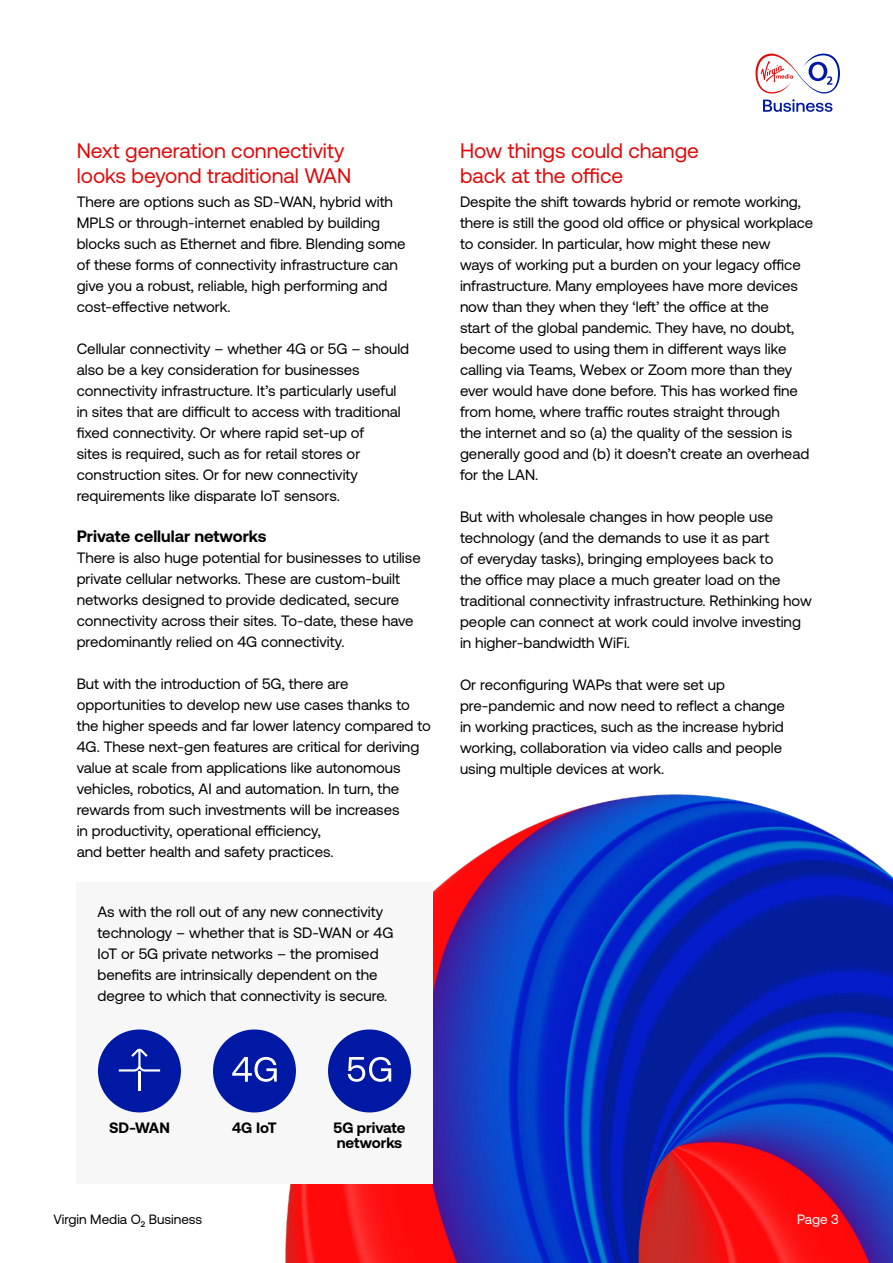
<style>
.page{position:relative;width:893px;height:1263px;background:#fff}
.page>*{position:absolute;margin:0;border:0;box-sizing:border-box;transform-origin:0 0}
.Heading_04{font:21px/25.5px "Aeonik Pro";color:#e10a0a}
.Bold_11pt{font:700 16.5px "Aeonik Pro";color:#000}
.t1{font:15px/21px "Aeonik Pro";color:#000}
.Sub_bold{font:700 15px/15px "Aeonik Pro";color:#000}
.t2{font:13.5px "Aeonik Pro";color:#000}
.t3{font:13.5px "Aeonik Pro";color:#fff}
</style>
<div class="page">
<img style="left:285px;top:794px;width:608px;height:469px">
<svg style="left:763px;top:99px;width:69px;height:13px"></svg>
<svg style="left:755px;top:54px;width:85px;height:39px"></svg>
<div style="left:77px;top:882px;width:356px;height:301px;background:#f7f7f7"></div>
<div style="left:328px;top:1029px;width:83px;height:83px;background:#0019a5;border-radius:50%"></div>
<div style="left:98px;top:1029px;width:83px;height:83px;background:#0019a5;border-radius:50%"></div>
<div style="left:213px;top:1029px;width:83px;height:83px;background:#0019a5;border-radius:50%"></div>
<svg style="left:348px;top:1057px;width:43px;height:25px"></svg>
<svg style="left:232px;top:1057px;width:45px;height:25px"></svg>
<svg style="left:119px;top:1048px;width:41px;height:23px"></svg>
<hr style="left:138px;top:1071px;width:3px;height:20px;background:#fff">
<p class="Heading_04" style="left:77px;top:138px;width:276px">Next generation connectivity looks beyond traditional WAN</p>
<p class="t1" style="left:77px;top:192px;width:330px">There are options such as SD-WAN, hybrid with MPLS or through-internet enabled by building blocks such as Ethernet and fibre. Blending some of these forms of connectivity infrastructure can give you a robust, reliable, high performing and cost-effective network.</p>
<p class="t1" style="left:77px;top:339px;width:334px">Cellular connectivity – whether 4G or 5G – should also be a key consideration for businesses connectivity infrastructure. It’s particularly useful in sites that are difficult to access with traditional fixed connectivity. Or where rapid set-up of<br>sites is required, such as for retail stores or construction sites. Or for new connectivity requirements like disparate IoT sensors.</p>
<p class="Bold_11pt" style="left:77px;top:527px;width:191px">Private cellular networks</p>
<p class="t1" style="left:77px;top:547px;width:346px">There is also huge potential for businesses to utilise private cellular networks. These are custom-built networks designed to provide dedicated, secure connectivity across their sites. To-date, these have predominantly relied on 4G connectivity.</p>
<p class="t1" style="left:77px;top:673px;width:356px">But with the introduction of 5G, there are opportunities to develop new use cases thanks to the higher speeds and far lower latency compared to 4G. These next-gen features are critical for deriving value at scale from applications like autonomous vehicles, robotics, AI and automation. In turn, the rewards from such investments will be increases<br>in productivity, operational efficiency,<br>and better health and safety practices.</p>
<p class="t1" style="left:98px;top:901px;width:297px">As with the roll out of any new connectivity technology – whether that is SD-WAN or 4G IoT or 5G private networks – the promised benefits are intrinsically dependent on the degree to which that connectivity is secure.</p>
<p class="Heading_04" style="left:460px;top:138px;width:241px">How things could change back at the office</p>
<p class="t1" style="left:460px;top:192px;width:355px">Despite the shift towards hybrid or remote working, there is still the good old office or physical workplace to consider. In particular, how might these new<br>ways of working put a burden on your legacy office infrastructure. Many employees have more devices now than they when they ‘left’ the office at the<br>start of the global pandemic. They have, no doubt, become used to using them in different ways like calling via Teams, Webex or Zoom more than they ever would have done before. This has worked fine from home, where traffic routes straight through<br>the internet and so (a) the quality of the session is generally good and (b) it doesn’t create an overhead for the LAN.</p>
<p class="t1" style="left:460px;top:507px;width:353px">But with wholesale changes in how people use technology (and the demands to use it as part<br>of everyday tasks), bringing employees back to<br>the office may place a much greater load on the traditional connectivity infrastructure. Rethinking how people can connect at work could involve investing in higher-bandwidth WiFi.</p>
<p class="t1" style="left:460px;top:675px;width:326px">Or reconfiguring WAPs that were set up pre-pandemic and now need to reflect a change in working practices, such as the increase hybrid working, collaboration via video calls and people using multiple devices at work.</p>
<p class="Sub_bold" style="left:109px;top:1120px;width:62px">SD-WAN</p>
<p class="Sub_bold" style="left:232px;top:1120px;width:46px">4G IoT</p>
<p class="Sub_bold" style="left:333px;top:1120px;width:73px">5G private networks</p>
<p class="t2" style="left:53px;top:1212px;width:150px">Virgin Media O<sub>2</sub> Business</p>
<p class="t3" style="left:797px;top:1212px;width:43px">Page 3</p>
</div>
